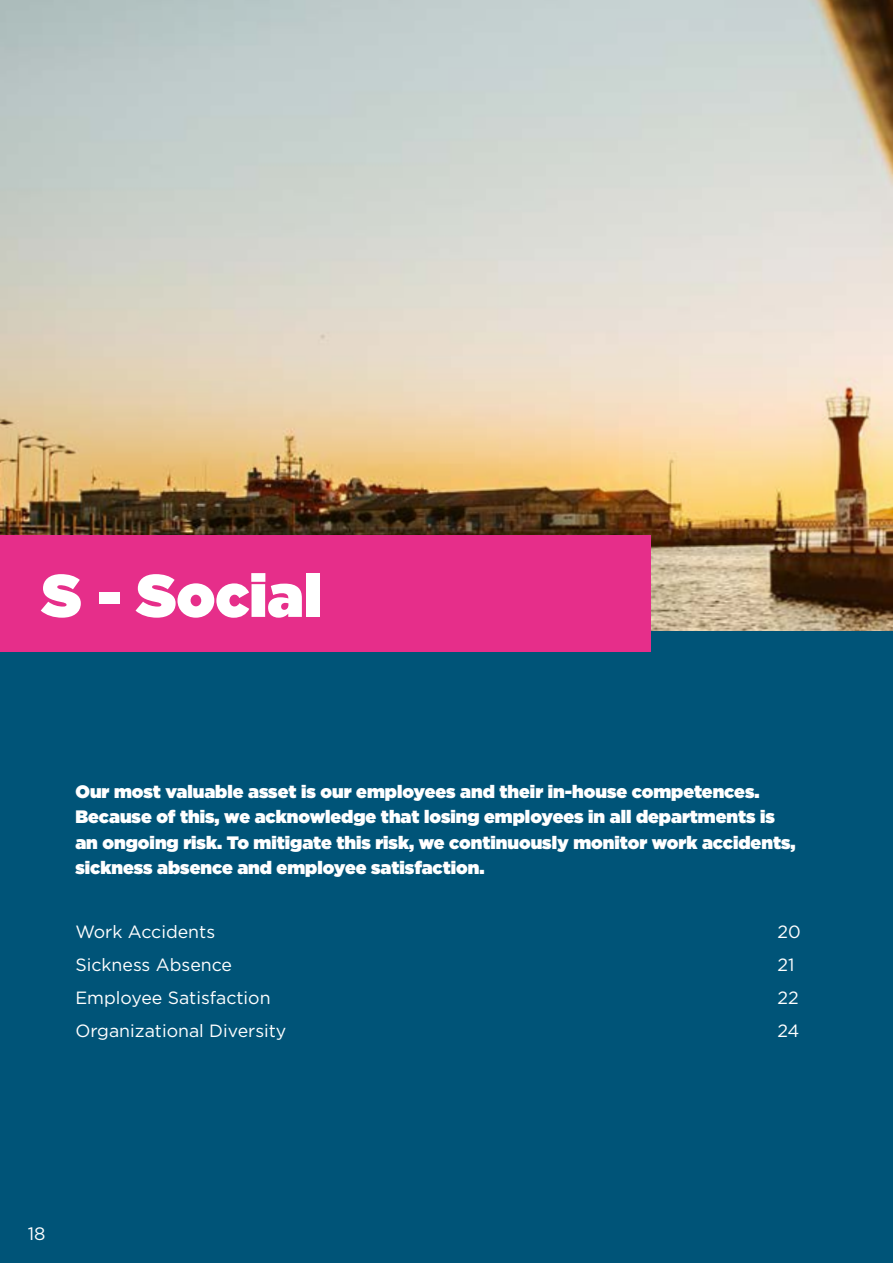
<style>
.page{position:relative;width:893px;height:1263px;background:#fff}
.page>*{position:absolute;margin:0;border:0;box-sizing:border-box;transform-origin:0 0}
.t1{font:900 60px "Gotham";color:#fff}
.t2{font:900 18px/25.5px "Gotham";color:#fff}
.t3{font:18px "Gotham";color:#fff}
.t4{font:17.7px "Gotham";color:#fff}
</style>
<div class="page">
<img style="left:0;top:0;width:893px;height:631px">
<div style="left:0;top:631px;width:893px;height:632px;background:#005478"></div>
<div style="left:0;top:535px;width:651px;height:117px;background:#e62e8a"></div>
<h1 class="t1" style="left:42px;top:553px;width:281px">S - Social</h1>
<p class="t2" style="left:75px;top:778px;width:722px">Our most valuable asset is our employees and their in-house competences.<br>Because of this, we acknowledge that losing employees in all departments is an ongoing risk. To mitigate this risk, we continuously monitor work accidents, sickness absence and employee satisfaction.</p>
<p class="t4" style="left:75px;top:920px;width:141px">Work Accidents</p>
<p class="t4" style="left:777px;top:920px;width:25px">20</p>
<p class="t4" style="left:75px;top:953px;width:158px">Sickness Absence</p>
<p class="t4" style="left:777px;top:953px;width:18px">21</p>
<p class="t4" style="left:75px;top:986px;width:197px">Employee Satisfaction</p>
<p class="t4" style="left:777px;top:986px;width:23px">22</p>
<p class="t4" style="left:75px;top:1019px;width:213px">Organizational Diversity</p>
<p class="t4" style="left:777px;top:1019px;width:24px">24</p>
<p class="t3" style="left:28px;top:1222px;width:19px">18</p>
</div>
